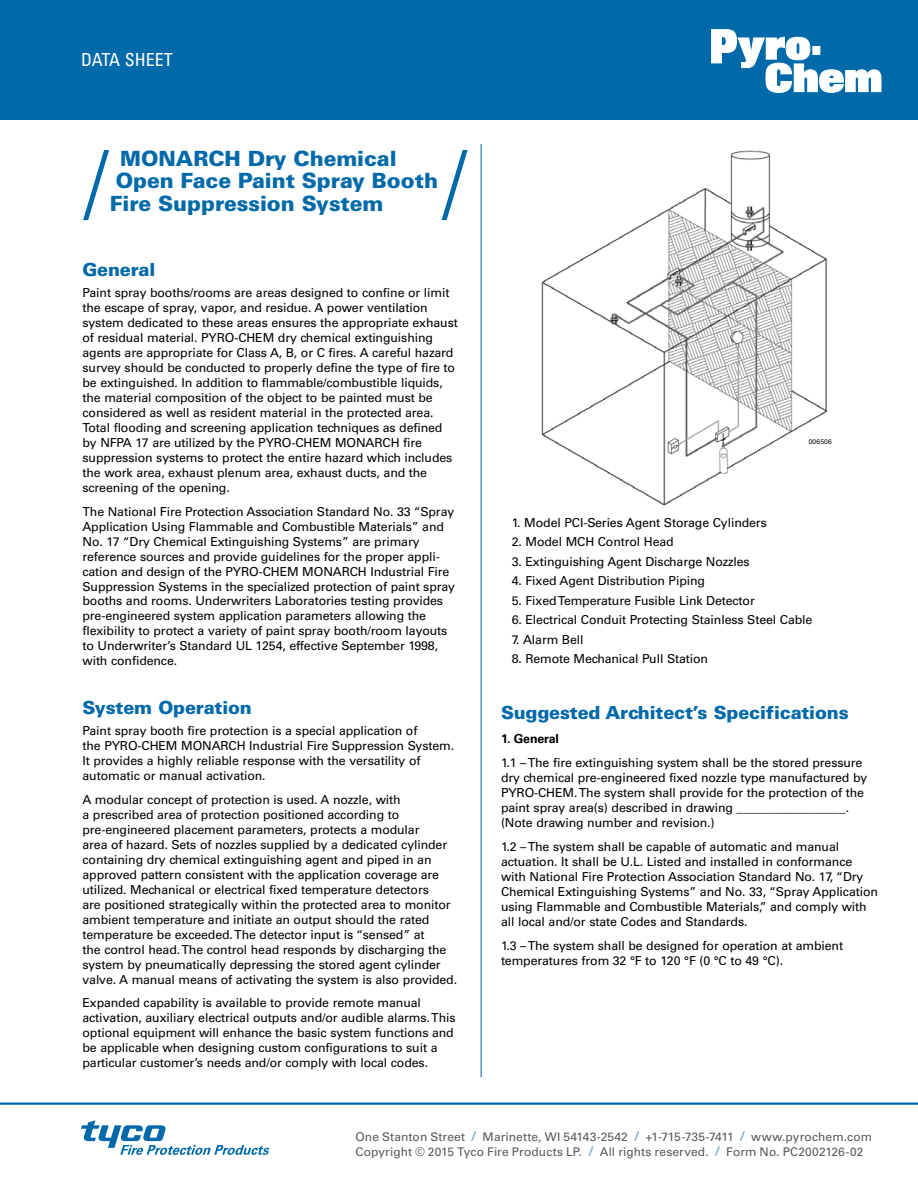
<style>
.page{position:relative;width:918px;height:1188px;background:#fff}
.page>*{position:absolute;margin:0;border:0;box-sizing:border-box;transform-origin:0 0}
.t1{font:900 21px/22.5px "Univers LT Std";letter-spacing:-.005em;color:#0069aa}
.t2{font:900 18px "Univers LT Std";letter-spacing:-.01em;color:#0069aa}
.t3{font:condensed 18px "Univers LT Std";color:#fff}
.t4{font:12.3px/15px "Univers LT Std";letter-spacing:-.01em;color:#000}
.t5{font:700 12.3px "Univers LT Std";letter-spacing:-.01em;color:#000}
.t6{font:12px/15px "Univers LT Std";letter-spacing:.01em;color:#58595b}
.t7{font:6.75px "Helvetica";letter-spacing:.02em;color:#000}
.s1{font-weight:700;font-size:13.5px;color:#80b4d5}
</style>
<div class="page">
<div style="left:0;top:0;width:918px;height:120px;background:#0069aa"></div>
<img style="left:541px;top:150px;width:287px;height:356px">
<hr style="left:481px;top:144px;width:1px;height:933px;background:#0069aa">
<svg style="left:81px;top:1120px;width:188px;height:35px"></svg>
<hr style="left:0;top:1102px;width:918px;height:3px;background:#0069aa">
<svg style="left:711px;top:30px;width:170px;height:63px"></svg>
<svg style="left:83px;top:150px;width:26px;height:70px"></svg>
<svg style="left:442px;top:150px;width:26px;height:70px"></svg>
<h2 class="t3" style="left:81px;top:48px;width:93px">DATA SHEET</h2>
<h1 class="t1" style="left:110px;top:147px;width:330px;text-indent:10px">MONARCH Dry Chemical<br>Open Face Paint Spray Booth<br>Fire Suppression System</h1>
<h2 class="t2" style="left:82px;top:258px;width:74px">General</h2>
<p class="t4" style="left:82px;top:285px;width:377px">Paint spray booths/rooms are areas designed to confine or limit the escape of spray, vapor, and residue. A power ventilation system dedicated to these areas ensures the appropriate exhaust of residual material. PYRO-CHEM dry chemical extinguishing agents are appropriate for Class A, B, or C fires. A careful hazard survey should be conducted to properly define the type of fire to be extinguished. In addition to flammable/combustible liquids, the material composition of the object to be painted must be considered as well as resident material in the protected area.<br>Total flooding and screening application techniques as defined by NFPA 17 are utilized by the PYRO-CHEM MONARCH fire suppression systems to protect the entire hazard which includes the work area, exhaust plenum area, exhaust ducts, and the screening of the opening.</p>
<p class="t4" style="left:82px;top:504px;width:374px">The National Fire Protection Association Standard No. 33 “Spray Application Using Flammable and Combustible Materials” and No. 17 “Dry Chemical Extinguishing Systems” are primary reference sources and provide guidelines for the proper appli&shy;cation and design of the PYRO-CHEM MONARCH Industrial Fire Suppression Systems in the specialized protection of paint spray booths and rooms. Underwriters Laboratories testing provides pre-engineered system application parameters allowing the flexibility to protect a variety of paint spray booth/room layouts to Underwriter’s Standard UL 1254, effective September 1998, with confidence.</p>
<h2 class="t2" style="left:82px;top:696px;width:171px">System Operation</h2>
<p class="t4" style="left:82px;top:723px;width:373px">Paint spray booth fire protection is a special application of<br>the PYRO-CHEM MONARCH Industrial Fire Suppression System.<br>It provides a highly reliable response with the versatility of automatic or manual activation.</p>
<p class="t4" style="left:82px;top:792px;width:376px">A modular concept of protection is used. A nozzle, with<br>a prescribed area of protection positioned according to pre-engineered placement parameters, protects a modular<br>area of hazard. Sets of nozzles supplied by a dedicated cylinder containing dry chemical extinguishing agent and piped in an approved pattern consistent with the application coverage are utilized. Mechanical or electrical fixed temperature detectors<br>are positioned strategically within the protected area to monitor ambient temperature and initiate an output should the rated temperature be exceeded. The detector input is “sensed” at<br>the control head. The control head responds by discharging the system by pneumatically depressing the stored agent cylinder valve. A manual means of activating the system is also provided.</p>
<p class="t4" style="left:82px;top:996px;width:375px">Expanded capability is available to provide remote manual activation, auxiliary electrical outputs and/or audible alarms. This optional equipment will enhance the basic system functions and be applicable when designing custom configurations to suit a particular customer’s needs and/or comply with local codes.</p>
<p class="t7" style="left:809px;top:438px;width:25px">006506</p>
<p class="t4" style="left:512px;top:515px;width:257px">1. Model PCI-Series Agent Storage Cylinders</p>
<p class="t4" style="left:512px;top:534px;width:164px">2. Model MCH Control Head</p>
<p class="t4" style="left:512px;top:554px;width:240px">3. Extinguishing Agent Discharge Nozzles</p>
<p class="t4" style="left:512px;top:573px;width:195px">4. Fixed Agent Distribution Piping</p>
<p class="t4" style="left:512px;top:593px;width:245px">5. Fixed Temperature Fusible Link Detector</p>
<p class="t4" style="left:512px;top:612px;width:302px">6. Electrical Conduit Protecting Stainless Steel Cable</p>
<p class="t4" style="left:512px;top:632px;width:73px">7. Alarm Bell</p>
<p class="t4" style="left:512px;top:651px;width:198px">8. Remote Mechanical Pull Station</p>
<h2 class="t2" style="left:501px;top:701px;width:349px">Suggested Architect’s Specifications</h2>
<p class="t5" style="left:501px;top:731px;width:59px">1. General</p>
<p class="t4" style="left:501px;top:755px;width:368px">1.1 – The fire extinguishing system shall be the stored pressure dry chemical pre-engineered fixed nozzle type manufactured by PYRO-CHEM. The system shall provide for the protection of the paint spray area(s) described in drawing __________________. (Note drawing number and revision.)</p>
<p class="t4" style="left:501px;top:839px;width:379px">1.2 – The system shall be capable of automatic and manual actuation. It shall be U.L. Listed and installed in conformance with National Fire Protection Association Standard No. 17, “Dry Chemical Extinguishing Systems” and No. 33, “Spray Application using Flammable and Combustible Materials,” and comply with all local and/or state Codes and Standards.</p>
<p class="t4" style="left:501px;top:938px;width:344px">1.3 – The system shall be designed for operation at ambient temperatures from 32 °F to 120 °F (0 °C to 49 °C).</p>
<p class="t6" style="left:355px;top:1129px;width:518px">One Stanton Street <span class="s1">/</span> Marinette, WI 54143-2542 <span class="s1">/</span> +1-715-735-7411 <span class="s1">/</span> www.pyrochem.com<br>Copyright © 2015 Tyco Fire Products LP. <span class="s1">/</span> All rights reserved. <span class="s1">/</span> Form No. PC2002126-02</p>
</div>
